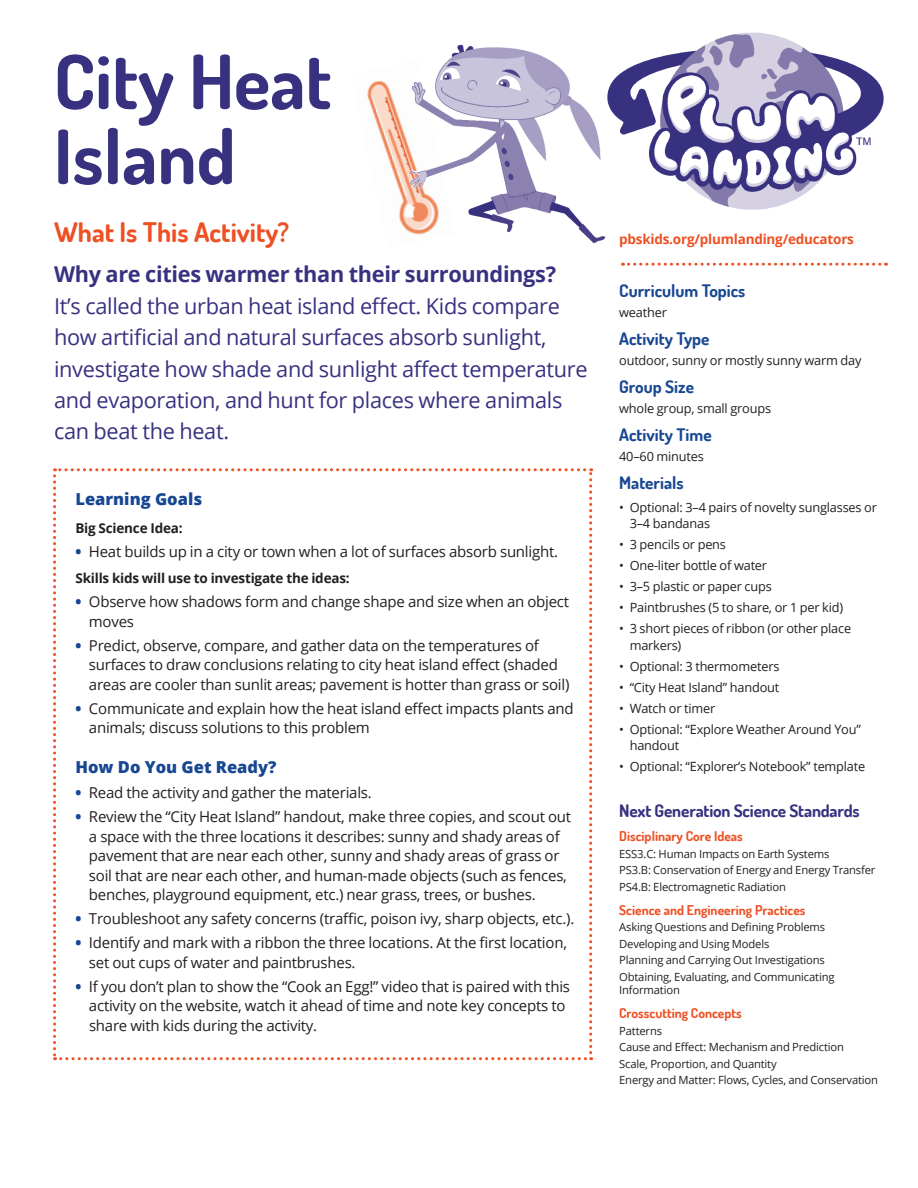
<style>
.page{position:relative;width:918px;height:1188px;background:#fff}
.page>*{position:absolute;margin:0;border:0;box-sizing:border-box;transform-origin:0 0}
.t1{font:700 75px/75px "Dosis";color:#383180}
.t2{font:700 27px "Dosis";color:#ed5023}
.t3{font:21.75px/31.5px "Open Sans";letter-spacing:-.015em;color:#383180}
.t4{font:700 21.75px "Open Sans";letter-spacing:-.015em;color:#383180}
.t5{font:700 17.25px "Dosis";color:#174792}
.t6{font:700 17.25px "Dosis";letter-spacing:-.01em;color:#383180}
.t7{font:800 16.5px "Open Sans";color:#174792}
.t8{font:15px/19.5px "Open Sans";letter-spacing:-.015em;color:#231f20}
.t9{font:700 13.5px "Dosis";color:#ed5023}
.t10{font:700 13.5px "Open Sans";letter-spacing:-.015em;color:#231f20}
.t11{font:700 13.5px "Open Sans";letter-spacing:-.015em;color:#ed5023}
.t12{font:12.75px/16.5px "Open Sans";letter-spacing:-.015em;color:#231f20}
.t13{font:11.25px/16.5px "Open Sans";letter-spacing:-.015em;color:#231f20}
.s1{font-weight:800;color:#174792}
</style>
<div class="page">
<img style="left:367px;top:80px;width:41px;height:152px">
<img style="left:408px;top:44px;width:198px;height:200px">
<img style="left:603px;top:32px;width:281px;height:182px">
<svg style="left:53px;top:468px;width:539px;height:592px"></svg>
<svg style="left:622px;top:263px;width:265px;height:3px"></svg>
<h1 class="t1" style="left:54px;top:43px;width:279px">City Heat<br>Island</h1>
<h2 class="t2" style="left:54px;top:214px;width:237px">What Is This Activity?</h2>
<h3 class="t4" style="left:54px;top:259px;width:503px">Why are cities warmer than their surroundings?</h3>
<h3 class="t3" style="left:54px;top:289px;width:535px">It’s called the urban heat island effect. Kids compare how artificial and natural surfaces absorb sunlight, investigate how shade and sunlight affect temperature and evaporation, and hunt for places where animals can beat the heat.</h3>
<p class="t7" style="left:75px;top:486px;width:128px">Learning Goals</p>
<p class="t10" style="left:75px;top:518px;width:109px">Big Science Idea:</p>
<p class="t8" style="left:75px;top:541px;width:484px"><span class="s1">•</span> Heat builds up in a city or town when a lot of surfaces absorb sunlight.</p>
<p class="t10" style="left:75px;top:569px;width:276px">Skills kids will use to investigate the ideas:</p>
<p class="t8" style="left:89px;top:591px;width:482px;text-indent:-13px"><span class="s1">•</span> Observe how shadows form and change shape and size when an object moves</p>
<p class="t8" style="left:89px;top:635px;width:482px;text-indent:-13px"><span class="s1">•</span> Predict, observe, compare, and gather data on the temperatures of surfaces to draw conclusions relating to city heat island effect (shaded areas are cooler than sunlit areas; pavement is hotter than grass or soil)</p>
<p class="t8" style="left:89px;top:698px;width:486px;text-indent:-14px"><span class="s1">•</span> Communicate and explain how the heat island effect impacts plants and animals; discuss solutions to this problem</p>
<p class="t7" style="left:75px;top:754px;width:203px">How Do You Get Ready?</p>
<p class="t8" style="left:75px;top:783px;width:298px"><span class="s1">•</span> Read the activity and gather the materials.</p>
<p class="t8" style="left:89px;top:807px;width:484px;text-indent:-14px"><span class="s1">•</span> Review the “City Heat Island” handout, make three copies, and scout out a space with the three locations it describes: sunny and shady areas of pavement that are near each other, sunny and shady areas of grass or soil that are near each other, and human-made objects (such as fences, benches, playground equipment, etc.) near grass, trees, or bushes.</p>
<p class="t8" style="left:75px;top:909px;width:500px"><span class="s1">•</span> Troubleshoot any safety concerns (traffic, poison ivy, sharp objects, etc.).</p>
<p class="t8" style="left:89px;top:933px;width:480px;text-indent:-14px"><span class="s1">•</span> Identify and mark with a ribbon the three locations. At the first location, set out cups of water and paintbrushes.</p>
<p class="t8" style="left:89px;top:976px;width:483px;text-indent:-13px"><span class="s1">•</span> If you don’t plan to show the “Cook an Egg!” video that is paired with this activity on the website, watch it ahead of time and note key concepts to share with kids during the activity.</p>
<p class="t11" style="left:619px;top:230px;width:236px">pbskids.org/plumlanding/educators</p>
<p class="t5" style="left:619px;top:280px;width:128px">Curriculum Topics</p>
<p class="t12" style="left:619px;top:304px;width:49px">weather</p>
<p class="t5" style="left:619px;top:328px;width:92px">Activity Type</p>
<p class="t12" style="left:619px;top:352px;width:244px">outdoor, sunny or mostly sunny warm day</p>
<p class="t5" style="left:619px;top:376px;width:76px">Group Size</p>
<p class="t12" style="left:619px;top:400px;width:153px">whole group, small groups</p>
<p class="t5" style="left:619px;top:424px;width:94px">Activity Time</p>
<p class="t12" style="left:619px;top:448px;width:86px">40–60 minutes</p>
<p class="t5" style="left:619px;top:472px;width:66px">Materials</p>
<p class="t12" style="left:630px;top:499px;width:249px;text-indent:-10px">• Optional: 3–4 pairs of novelty sunglasses or<br>3–4 bandanas</p>
<p class="t12" style="left:619px;top:536px;width:108px">• 3 pencils or pens</p>
<p class="t12" style="left:619px;top:557px;width:149px">• One-liter bottle of water</p>
<p class="t12" style="left:619px;top:578px;width:154px">• 3–5 plastic or paper cups</p>
<p class="t12" style="left:619px;top:599px;width:226px">• Paintbrushes (5 to share, or 1 per kid)</p>
<p class="t12" style="left:630px;top:620px;width:223px;text-indent:-11px">• 3 short pieces of ribbon (or other place markers)</p>
<p class="t12" style="left:619px;top:658px;width:162px">• Optional: 3 thermometers</p>
<p class="t12" style="left:619px;top:679px;width:162px">• “City Heat Island” handout</p>
<p class="t12" style="left:619px;top:700px;width:98px">• Watch or timer</p>
<p class="t12" style="left:630px;top:721px;width:233px;text-indent:-11px">• Optional: “Explore Weather Around You” handout</p>
<p class="t12" style="left:619px;top:758px;width:248px">• Optional: “Explorer’s Notebook” template</p>
<p class="t6" style="left:619px;top:800px;width:242px">Next Generation Science Standards</p>
<p class="t9" style="left:619px;top:828px;width:125px">Disciplinary Core Ideas</p>
<p class="t13" style="left:619px;top:845px;width:258px">ESS3.C: Human Impacts on Earth Systems<br>PS3.B: Conservation of Energy and Energy Transfer<br>PS4.B: Electromagnetic Radiation</p>
<p class="t9" style="left:619px;top:901px;width:188px">Science and Engineering Practices</p>
<p class="t13" style="left:619px;top:919px;width:217px">Asking Questions and Defining Problems Developing and Using Models<br>Planning and Carrying Out Investigations Obtaining, Evaluating, and Communicating</p>
<p class="t13" style="left:619px;top:982px;width:62px">Information</p>
<p class="t9" style="left:619px;top:1005px;width:124px">Crosscutting Concepts</p>
<p class="t13" style="left:619px;top:1022px;width:260px">Patterns<br>Cause and Effect: Mechanism and Prediction<br>Scale, Proportion, and Quantity<br>Energy and Matter: Flows, Cycles, and Conservation</p>
</div>
